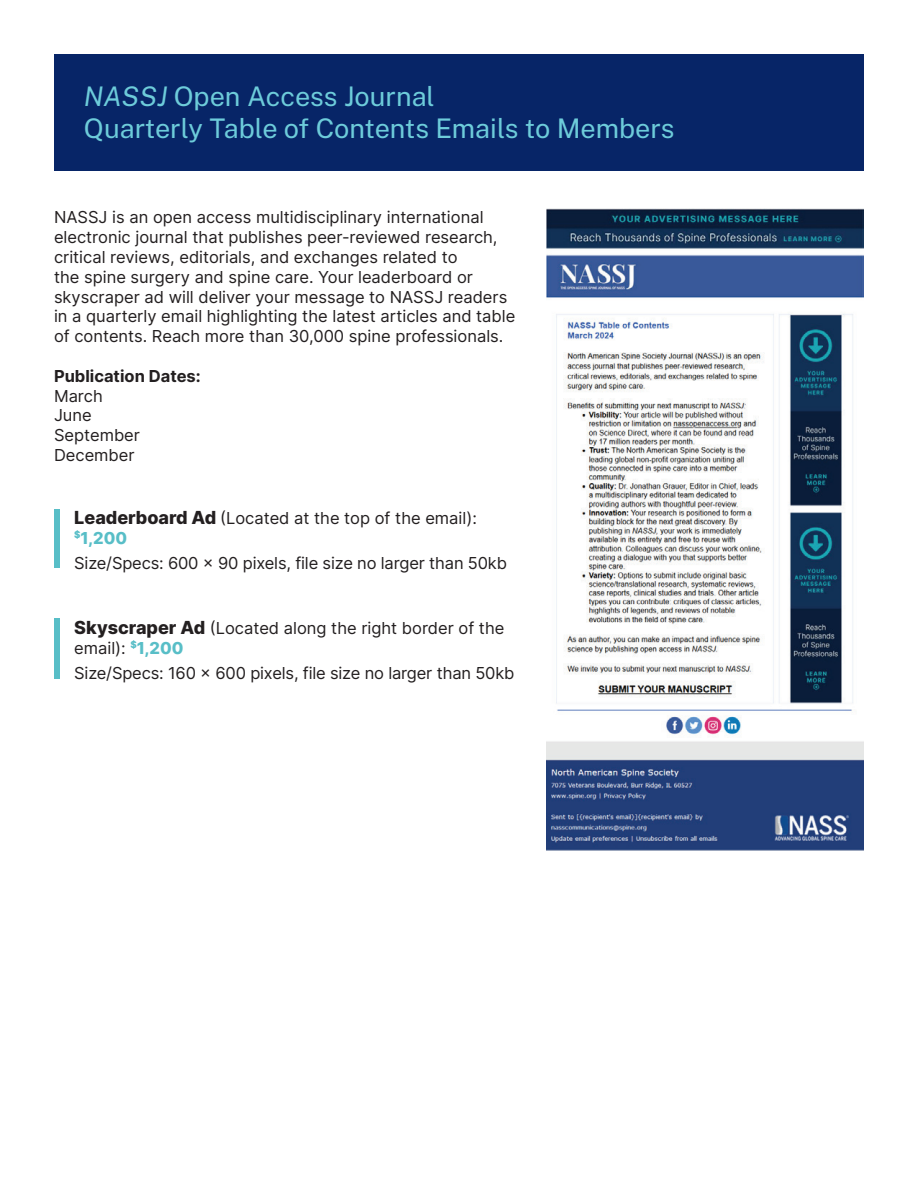
<style>
.page{position:relative;width:918px;height:1188px;background:#fff}
.page>*{position:absolute;margin:0;border:0;box-sizing:border-box;transform-origin:0 0}
.t1{font:27px/32.4px "Public Sans";color:#6dccda}
.t2{font:16.5px/19.8px "Inter";color:#231f20}
.t3{font:700 16.5px "Inter";color:#231f20}
.s1{font-style:italic}
.s2{font-weight:800;font-size:18px}
.s3{font-weight:800;color:#58bec7}
</style>
<div class="page">
<div style="left:54px;top:54px;width:810px;height:117px;background:#072567"></div>
<div style="left:54px;top:509px;width:5px;height:58px;background:#58bec7"></div>
<div style="left:54px;top:618px;width:5px;height:60px;background:#58bec7"></div>
<img style="left:546px;top:208px;width:318px;height:643px">
<h1 class="t1" style="left:84px;top:79px;width:592px"><span class="s1">NASSJ</span> Open Access Journal<br>Quarterly Table of Contents Emails to Members</h1>
<p class="t2" style="left:54px;top:207px;width:463px">NASSJ is an open access multidisciplinary international electronic journal that publishes peer-reviewed research, critical reviews, editorials, and exchanges related to<br>the spine surgery and spine care. Your leaderboard or skyscraper ad will deliver your message to NASSJ readers in a quarterly email highlighting the latest articles and table of contents. Reach more than 30,000 spine professionals.</p>
<p class="t3" style="left:54px;top:364px;width:148px">Publication Dates:</p>
<p class="t2" style="left:54px;top:385px;width:88px">March<br>June<br>September<br>December</p>
<p class="t2" style="left:74px;top:508px;width:404px"><span class="s2">Leaderboard Ad</span> (Located at the top of the email): <sup>$</sup><span class="s3">1,200</span></p>
<p class="t2" style="left:74px;top:553px;width:434px">Size/Specs: 600 x 90 pixels, file size no larger than 50kb</p>
<p class="t2" style="left:74px;top:618px;width:432px"><span class="s2">Skyscraper Ad</span> (Located along the right border of the email): <sup>$</sup><span class="s3">1,200</span></p>
<p class="t2" style="left:74px;top:663px;width:442px">Size/Specs: 160 x 600 pixels, file size no larger than 50kb</p>
</div>
